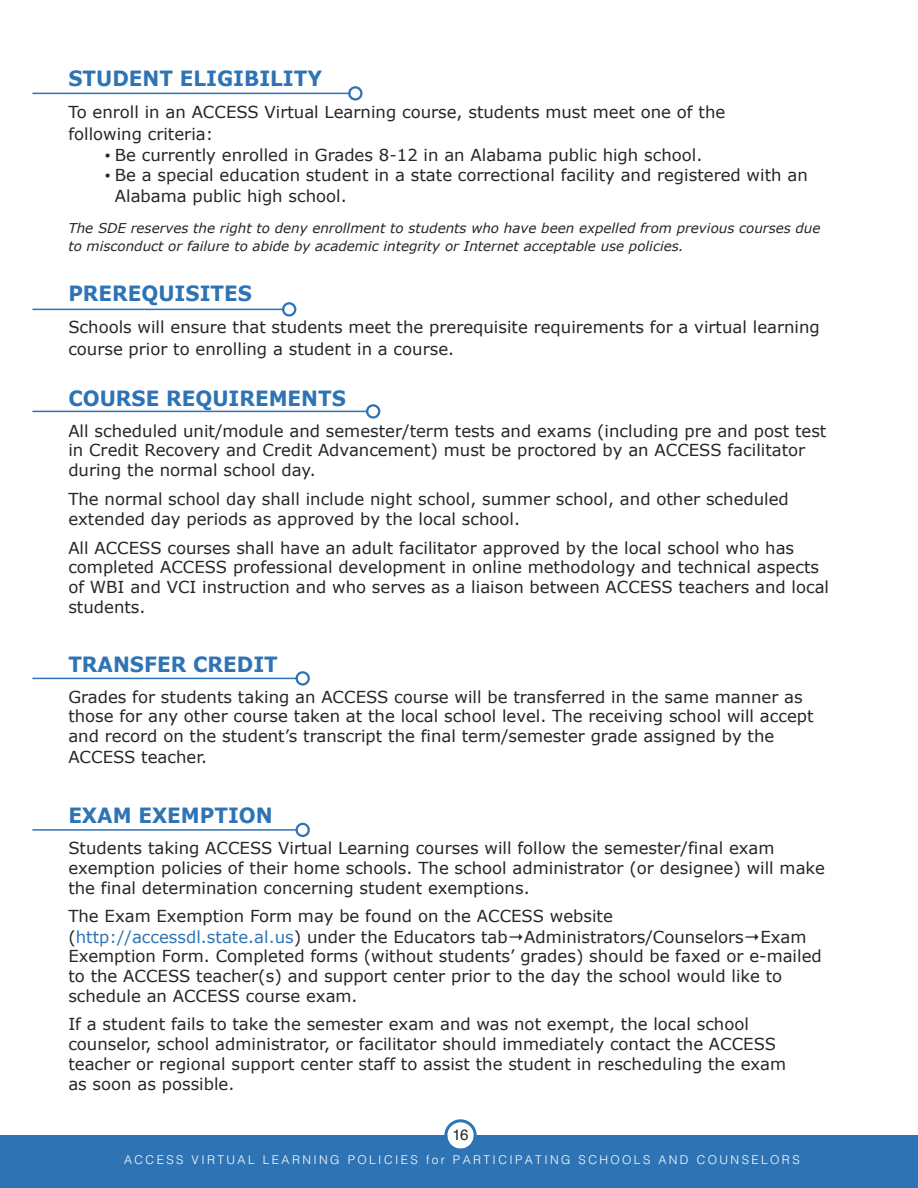
<style>
.page{position:relative;width:918px;height:1188px;background:#fff}
.page>*{position:absolute;margin:0;border:0;box-sizing:border-box;transform-origin:0 0}
.t1{font:700 21px "Verdana";color:#2e74b5;scale:.95 1}
.t2{font:16.5px/19.8px "Verdana";color:#272526}
.t3{font:15px "Helvetica";color:#272526}
.t4{font:italic 13.5px/18px "Verdana";color:#272526}
.t5{font:300 12px "Helvetica";letter-spacing:.2em;color:#fff}
.s1{font-family:"Times New Roman"}
.s2{color:#2e74b5}
.s3{font-family:"Lucida Grande"}
</style>
<div class="page">
<div style="left:0;top:1135px;width:918px;height:53px;background:#2e74b5"></div>
<svg style="left:444px;top:1119px;width:33px;height:30px"></svg>
<hr style="left:32px;top:93px;width:322px;height:1px;background:#2e74b5">
<svg style="left:348px;top:86px;width:15px;height:15px"></svg>
<hr style="left:32px;top:309px;width:256px;height:1px;background:#2e74b5">
<svg style="left:282px;top:302px;width:14px;height:15px"></svg>
<hr style="left:32px;top:411px;width:340px;height:1px;background:#2e74b5">
<svg style="left:366px;top:404px;width:14px;height:15px"></svg>
<hr style="left:32px;top:678px;width:269px;height:1px;background:#2e74b5">
<svg style="left:295px;top:671px;width:15px;height:15px"></svg>
<hr style="left:32px;top:829px;width:269px;height:2px;background:#2e74b5">
<svg style="left:295px;top:823px;width:15px;height:14px"></svg>
<p class="t1" style="left:68px;top:64px;width:269px">STUDENT ELIGIBILITY</p>
<p class="t2" style="left:68px;top:100px;width:658px;line-height:22.5px">To enroll in an ACCESS Virtual Learning course, students must meet one of the following criteria:</p>
<p class="t2" style="left:105px;top:144px;width:599px"><span class="s1">•</span> Be currently enrolled in Grades 8-12 in an Alabama public high school.</p>
<p class="t2" style="left:115px;top:164px;width:694px;line-height:20.7px;text-indent:-10px"><span class="s1">•</span> Be a special education student in a state correctional facility and registered with an<br>Alabama public high school.</p>
<p class="t4" style="left:68px;top:219px;width:754px">The SDE reserves the right to deny enrollment to students who have been expelled from previous courses due to misconduct or failure to abide by academic integrity or Internet acceptable use policies.</p>
<p class="t1" style="left:68px;top:280px;width:195px">PREREQUISITES</p>
<p class="t2" style="left:68px;top:315px;width:753px;line-height:22.5px">Schools will ensure that students meet the prerequisite requirements for a virtual learning course prior to enrolling a student in a course.</p>
<p class="t1" style="left:68px;top:385px;width:294px">COURSE REQUIREMENTS</p>
<p class="t2" style="left:68px;top:420px;width:760px">All scheduled unit/module and semester/term tests and exams (including pre and post test in Credit Recovery and Credit Advancement) must be proctored by an ACCESS facilitator during the normal school day.</p>
<p class="t2" style="left:68px;top:489px;width:722px">The normal school day shall include night school, summer school, and other scheduled extended day periods as approved by the local school.</p>
<p class="t2" style="left:68px;top:537px;width:762px">All ACCESS courses shall have an adult facilitator approved by the local school who has completed ACCESS professional development in online methodology and technical aspects of WBI and VCI instruction and who serves as a liaison between ACCESS teachers and local students.</p>
<p class="t1" style="left:68px;top:651px;width:222px">TRANSFER CREDIT</p>
<p class="t2" style="left:68px;top:686px;width:747px;line-height:20.2px">Grades for students taking an ACCESS course will be transferred in the same manner as those for any other course taken at the local school level. The receiving school will accept and record on the student’s transcript the final term/semester grade assigned by the ACCESS teacher.</p>
<p class="t1" style="left:68px;top:802px;width:217px">EXAM EXEMPTION</p>
<p class="t2" style="left:68px;top:838px;width:758px">Students taking ACCESS Virtual Learning courses will follow the semester/final exam exemption policies of their home schools. The school administrator (or designee) will make the final determination concerning student exemptions.</p>
<p class="t2" style="left:68px;top:906px;width:755px">The Exam Exemption Form may be found on the ACCESS website (<span class="s2">http://accessdl.state.al.us</span>) under the Educators tab<span class="s3">→</span>Administrators/Counselors<span class="s3">→</span>Exam Exemption Form. Completed forms (without students’ grades) should be faxed or e-mailed to the ACCESS teacher(s) and support center prior to the day the school would like to schedule an ACCESS course exam.</p>
<p class="t2" style="left:68px;top:1014px;width:719px">If a student fails to take the semester exam and was not exempt, the local school counselor, school administrator, or facilitator should immediately contact the ACCESS teacher or regional support center staff to assist the student in rescheduling the exam as soon as possible.</p>
<p class="t3" style="left:453px;top:1126px;width:17px">16</p>
<p class="t5" style="left:124px;top:1150px;width:677px">ACCESS VIRTUAL LEARNING POLICIES for PARTICIPATING SCHOOLS AND COUNSELORS</p>
</div>
